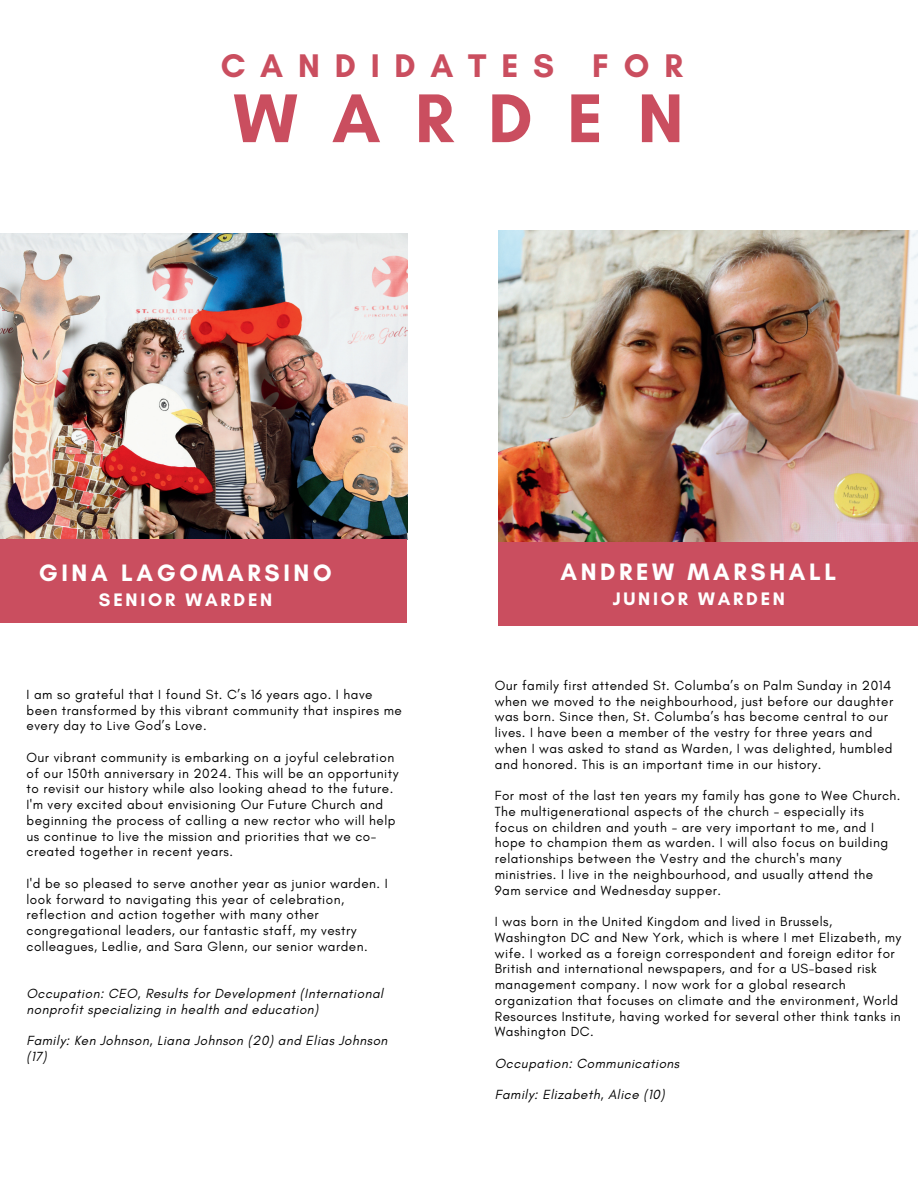
<style>
.page{position:relative;width:918px;height:1188px;background:#fff}
.page>*{position:absolute;margin:0;border:0;box-sizing:border-box;transform-origin:0 0}
.t1{font:700 70.2px "Glacial Indifference";letter-spacing:.49em;color:#ca4e5f}
.t2{font:700 33.3px "Glacial Indifference";letter-spacing:.445em;color:#ca4e5f}
.t3{font:700 24.15px "Glacial Indifference";letter-spacing:.15em;color:#fff}
.t4{font:700 18.45px "Glacial Indifference";letter-spacing:.15em;color:#fff}
.t5{font:13.5px/15.8px "Glacial Indifference";letter-spacing:.035em;color:#000}
.t6{font:italic 13.5px/15.8px "Glacial Indifference";letter-spacing:.035em;color:#000}
</style>
<div class="page">
<img style="left:498px;top:231px;width:420px;height:312px">
<img style="left:0;top:234px;width:407px;height:305px">
<div style="left:0;top:539px;width:407px;height:84px;background:#ca4e5f"></div>
<div style="left:498px;top:543px;width:420px;height:83px;background:#ca4e5f"></div>
<h2 class="t2" style="left:221px;top:45px;width:464px">CANDIDATES FOR</h2>
<h1 class="t1" style="left:234px;top:75px;width:452px">WARDEN</h1>
<h3 class="t3" style="left:39px;top:558px;width:294px">GINA LAGOMARSINO</h3>
<h3 class="t4" style="left:99px;top:588px;width:175px">SENIOR WARDEN</h3>
<p class="t5" style="left:27px;top:687px;width:377px">I am so grateful that I found St. C’s 16 years ago. I have been transformed by this vibrant community that inspires me every day to Live God’s Love.</p>
<p class="t5" style="left:27px;top:750px;width:373px">Our vibrant community is embarking on a joyful celebration of our 150th anniversary in 2024. This will be an opportunity to revisit our history while also looking ahead to the future.<br>I'm very excited about envisioning Our Future Church and beginning the process of calling a new rector who will help us continue to live the mission and priorities that we co&shy;created together in recent years.</p>
<p class="t5" style="left:27px;top:876px;width:363px">I'd be so pleased to serve another year as junior warden. I look forward to navigating this year of celebration, reflection and action together with many other congregational leaders, our fantastic staff, my vestry colleagues, Ledlie, and Sara Glenn, our senior warden.</p>
<p class="t6" style="left:27px;top:986px;width:358px">Occupation: CEO, Results for Development (International nonprofit specializing in health and education)</p>
<p class="t6" style="left:27px;top:1033px;width:362px">Family: Ken Johnson, Liana Johnson (20) and Elias Johnson (17)</p>
<h3 class="t3" style="left:560px;top:557px;width:277px">ANDREW MARSHALL</h3>
<h3 class="t4" style="left:613px;top:587px;width:174px">JUNIOR WARDEN</h3>
<p class="t5" style="left:495px;top:678px;width:400px">Our family first attended St. Columba’s on Palm Sunday in 2014 when we moved to the neighbourhood, just before our daughter was born. Since then, St. Columba’s has become central to our lives. I have been a member of the vestry for three years and when I was asked to stand as Warden, I was delighted, humbled and honored. This is an important time in our history.</p>
<p class="t5" style="left:495px;top:788px;width:407px">For most of the last ten years my family has gone to Wee Church.<br>The multigenerational aspects of the church - especially its focus on children and youth - are very important to me, and I hope to champion them as warden. I will also focus on building relationships between the Vestry and the church's many ministries. I live in the neighbourhood, and usually attend the 9am service and Wednesday supper.</p>
<p class="t5" style="left:495px;top:914px;width:408px">I was born in the United Kingdom and lived in Brussels, Washington DC and New York, which is where I met Elizabeth, my wife. I worked as a foreign correspondent and foreign editor for British and international newspapers, and for a US-based risk management company. I now work for a global research organization that focuses on climate and the environment, World Resources Institute, having worked for several other think tanks in Washington DC.</p>
<p class="t6" style="left:495px;top:1056px;width:186px">Occupation: Communications</p>
<p class="t6" style="left:495px;top:1087px;width:171px">Family: Elizabeth, Alice (10)</p>
</div>
